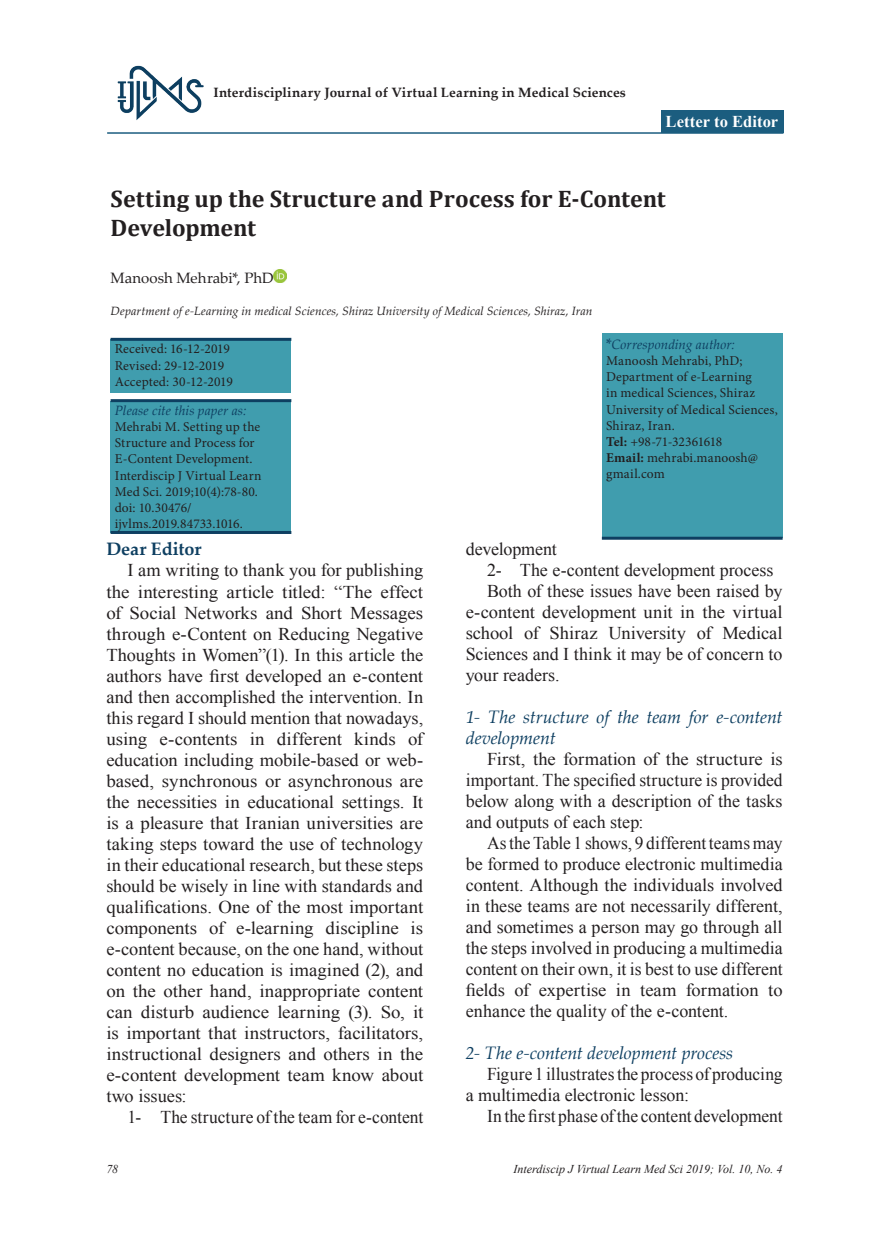
<style>
.page{position:relative;width:889px;height:1242px;background:#fff}
.page>*{position:absolute;margin:0;border:0;box-sizing:border-box;transform-origin:0 0}
.t1{font:700 24px/28.8px "Cambria";letter-spacing:-.005em;color:#231f20}
.t2{font:18px/21px "Times New Roman";letter-spacing:-.005em;color:#231f20;text-align:justify}
.t3{font:italic 18px/21px "Palatino Linotype";letter-spacing:-.005em;color:#0e3f61}
.t4{font:700 18px "Palatino Linotype";letter-spacing:-.005em;color:#0e3f61}
.t5{font:700 16.5px "Times New Roman";letter-spacing:.005em;color:#fff}
.t6{font:15px "Palatino Linotype";color:#231f20}
.t7{font:13.5px/16.2px "Minion Pro";letter-spacing:.01em;color:#231f20}
.t8{font:700 13.5px "Palatino Linotype";letter-spacing:.015em;color:#231f20}
.t9{font:italic 13.5px "Palatino Linotype";letter-spacing:.005em;color:#0e3f61}
.t10{font:italic 12px "Palatino Linotype";letter-spacing:.005em;color:#231f20}
.t11{font:italic 12px "Times New Roman";color:#231f20}
.s1{font-style:normal;font-size:15px}
.s2{font-weight:700}
</style>
<div class="page">
<div style="left:602px;top:333px;width:180px;height:205px;background:#409dae"></div>
<hr style="left:602px;top:537px;width:180px;height:3px;background:#0e3f61">
<svg style="left:274px;top:270px;width:13px;height:12px"></svg>
<div style="left:111px;top:339px;width:180px;height:54px;background:#409dae"></div>
<hr style="left:111px;top:338px;width:180px;height:3px;background:#0e3f61">
<div style="left:111px;top:401px;width:180px;height:131px;background:#409dae"></div>
<hr style="left:111px;top:399px;width:180px;height:3px;background:#0e3f61">
<hr style="left:111px;top:531px;width:180px;height:3px;background:#0e3f61">
<div style="left:661px;top:110px;width:123px;height:22px;background:#1b5d7f"></div>
<hr style="left:107px;top:132px;width:676px;height:2px;background:#1b5d7f">
<img style="left:117px;top:65px;width:87px;height:55px">
<p class="t8" style="left:213px;top:83px;width:414px">Interdisciplinary Journal of Virtual Learning in Medical Sciences</p>
<p class="t5" style="left:665px;top:109px;width:114px">Letter to Editor</p>
<h1 class="t1" style="left:111px;top:183px;width:556px">Setting up the Structure and Process for E-Content<br>Development</h1>
<p class="t6" style="left:111px;top:267px;width:165px">Manoosh Mehrabi*, PhD</p>
<p class="t10" style="left:111px;top:302px;width:483px">Department of e-Learning in medical Sciences, Shiraz University of Medical Sciences, Shiraz, Iran</p>
<p class="t7" style="left:115px;top:341px;width:119px">Received: 16-12-2019<br>Revised: 29-12-2019<br>Accepted: 30-12-2019</p>
<p class="t9" style="left:115px;top:400px;width:133px">Please cite this paper as:</p>
<p class="t7" style="left:115px;top:418px;width:148px">Mehrabi M. Setting up the<br>Structure and Process for<br>E-Content Development.<br>Interdiscip J Virtual Learn<br>Med Sci. 2019;10(4):78-80. doi: 10.30476/ ijvlms.2019.84733.1016.</p>
<p class="t9" style="left:606px;top:334px;width:130px"><span class="s1">*</span>Corresponding author:</p>
<p class="t7" style="left:606px;top:353px;width:173px">Manoosh Mehrabi, PhD;<br>Department of e-Learning<br>in medical Sciences, Shiraz<br>University of Medical Sciences,<br>Shiraz, Iran.<br><span class="s2">Tel:</span> +98-71-32361618<br><span class="s2">Email:</span> mehrabi.manoosh@ gmail.com</p>
<p class="t4" style="left:106px;top:536px;width:97px">Dear Editor</p>
<p class="t2" style="left:106px;top:559px;width:318px;text-indent:21px">I am writing to thank you for publishing the interesting article titled: “The effect of Social Networks and Short Messages through e-Content on Reducing Negative Thoughts in Women”(1). In this article the authors have first developed an e-content and then accomplished the intervention. In this regard I should mention that nowadays, using e-contents in different kinds of education including mobile-based or web&shy;based, synchronous or asynchronous are the necessities in educational settings. It is a pleasure that Iranian universities are taking steps toward the use of technology in their educational research, but these steps should be wisely in line with standards and qualifications. One of the most important components of e-learning discipline is e-content because, on the one hand, without content no education is imagined (2), and on the other hand, inappropriate content can disturb audience learning (3). So, it is important that instructors, facilitators, instructional designers and others in the e-content development team know about two issues:</p>
<p class="t2" style="left:128px;top:1105px;width:297px">1- The structure of the team for e-content</p>
<p class="t2" style="left:466px;top:538px;width:93px">development</p>
<p class="t2" style="left:487px;top:559px;width:288px">2- The e-content development process</p>
<p class="t2" style="left:487px;top:580px;width:297px">Both of these issues have been raised by</p>
<p class="t2" style="left:466px;top:601px;width:318px">e-content development unit in the virtual</p>
<p class="t2" style="left:466px;top:622px;width:318px">school of Shiraz University of Medical</p>
<p class="t2" style="left:466px;top:643px;width:318px">Sciences and I think it may be of concern to</p>
<p class="t2" style="left:466px;top:664px;width:95px">your readers.</p>
<p class="t3" style="left:466px;top:705px;width:318px">1- The structure of the team for e-content development</p>
<p class="t2" style="left:466px;top:748px;width:318px;text-indent:21px">First, the formation of the structure is important. The specified structure is provided below along with a description of the tasks and outputs of each step:</p>
<p class="t2" style="left:466px;top:832px;width:318px;text-indent:21px">As the Table 1 shows, 9 different teams may be formed to produce electronic multimedia content. Although the individuals involved in these teams are not necessarily different, and sometimes a person may go through all the steps involved in producing a multimedia content on their own, it is best to use different fields of expertise in team formation to enhance the quality of the e-content.</p>
<p class="t3" style="left:466px;top:1041px;width:269px">2- The e-content development process</p>
<p class="t2" style="left:466px;top:1063px;width:318px;text-indent:21px">Figure 1 illustrates the process of producing a multimedia electronic lesson:</p>
<p class="t2" style="left:487px;top:1105px;width:297px">In the first phase of the content development</p>
<p class="t11" style="left:106px;top:1160px;width:13px">78</p>
<p class="t11" style="left:513px;top:1160px;width:270px">Interdiscip J Virtual Learn Med Sci 2019; Vol. 10, No. 4</p>
</div>
